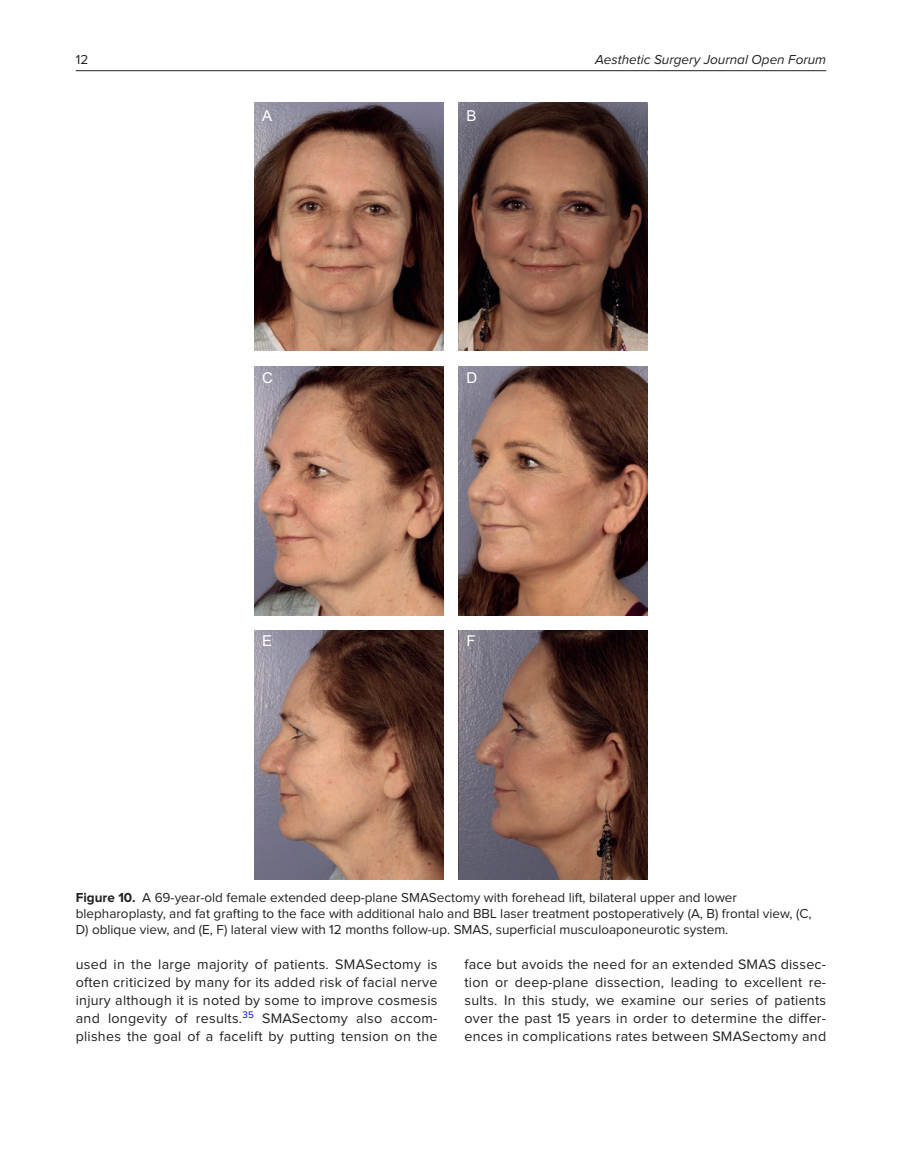
<style>
.page{position:relative;width:902px;height:1174px;background:#fff}
.page>*{position:absolute;margin:0;border:0;box-sizing:border-box;transform-origin:0 0}
.t1{font:15px "Arial";color:#fff}
.t2{font:14.25px/18px "Proxima Nova";letter-spacing:.02em;color:#231f20;text-align:justify}
.t3{font:13.5px/15.8px "Proxima Nova";color:#231f20}
.t4{font:italic 13.5px "Proxima Nova";color:#231f20}
.s1{font-weight:700}
</style>
<div class="page">
<hr style="left:76px;top:70px;width:750px;height:1px;background:#231f20">
<img style="left:254px;top:102px;width:189px;height:249px">
<img style="left:459px;top:102px;width:188px;height:249px">
<img style="left:254px;top:366px;width:189px;height:249px">
<img style="left:459px;top:366px;width:188px;height:249px">
<img style="left:254px;top:631px;width:189px;height:249px">
<img style="left:459px;top:631px;width:188px;height:249px">
<p class="t3" style="left:76px;top:52px;width:14px">12</p>
<p class="t4" style="left:595px;top:54px;width:233px">Aesthetic Surgery Journal Open Forum</p>
<p class="t1" style="left:262px;top:105px;width:12px">A</p>
<p class="t1" style="left:466px;top:105px;width:12px">B</p>
<p class="t1" style="left:262px;top:368px;width:12px">C</p>
<p class="t1" style="left:466px;top:368px;width:12px">D</p>
<p class="t1" style="left:262px;top:630px;width:12px">E</p>
<p class="t1" style="left:466px;top:630px;width:11px">F</p>
<p class="t3" style="left:76px;top:890px;width:737px"><span class="s1">Figure 10.</span> A 69-year-old female extended deep-plane SMASectomy with forehead lift, bilateral upper and lower blepharoplasty, and fat grafting to the face with additional halo and BBL laser treatment postoperatively (A, B) frontal view, (C,<br>D) oblique view, and (E, F) lateral view with 12 months follow-up. SMAS, superficial musculoaponeurotic system.</p>
<p class="t2" style="left:76px;top:955px;width:363px">used in the large majority of patients. SMASectomy is often criticized by many for its added risk of facial nerve injury although it is noted by some to improve cosmesis and longevity of results.<sup>35</sup> SMASectomy also accom&shy;plishes the goal of a facelift by putting tension on the</p>
<p class="t2" style="left:464px;top:955px;width:363px">face but avoids the need for an extended SMAS dissec&shy;tion or deep-plane dissection, leading to excellent re&shy;sults. In this study, we examine our series of patients over the past 15 years in order to determine the differ&shy;ences in complications rates between SMASectomy and</p>
</div>
